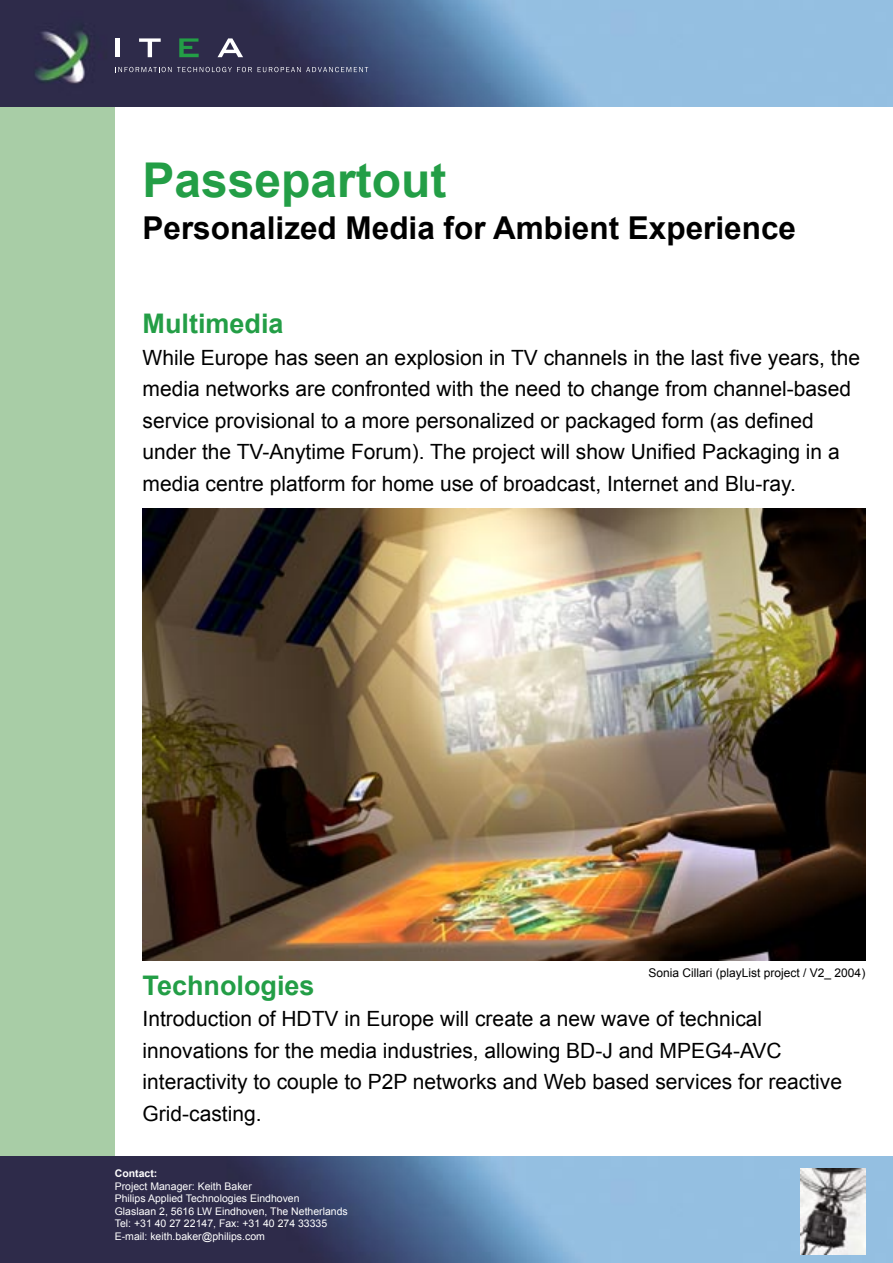
<style>
.page{position:relative;width:893px;height:1263px;background:#fff}
.page>*{position:absolute;margin:0;border:0;box-sizing:border-box;transform-origin:0 0}
.teksten_bij_grafieken{font:700 48px "Arial";color:#239e46}
.teksten_bij_grafieken-2{font:700 31.5px "Arial";color:#000}
.teksten_bij_grafieken-3{font:700 27px "Arial";color:#239e46}
.teksten_bij_grafieken-4{font:21px/31.5px "Arial";color:#000}
.teksten_bij_grafieken-5{font:12px "Arial";color:#000}
.t1{font:10.5px/12.6px "Arial";color:#fff}
.t2{font:700 10.5px "Arial";color:#fff}
</style>
<div class="page">
<div style="left:0;top:51px;width:115px;height:1121px;background:#a8cda6"></div>
<img style="left:0;top:1157px;width:893px;height:106px">
<img style="left:0;top:0;width:893px;height:106px">
<svg style="left:115px;top:67px;width:137px;height:5px"></svg>
<svg style="left:258px;top:67px;width:110px;height:5px"></svg>
<hr style="left:115px;top:38px;width:4px;height:19px;background:#fff">
<svg style="left:139px;top:38px;width:22px;height:19px"></svg>
<svg style="left:218px;top:38px;width:25px;height:19px"></svg>
<svg style="left:179px;top:38px;width:20px;height:19px"></svg>
<img style="left:800px;top:1168px;width:65px;height:86px">
<img style="left:142px;top:509px;width:723px;height:452px">
<p class="teksten_bij_grafieken" style="left:142px;top:153px;width:306px">Passepartout</p>
<p class="teksten_bij_grafieken-2" style="left:142px;top:210px;width:655px">Personalized Media for Ambient Experience</p>
<p class="teksten_bij_grafieken-3" style="left:142px;top:308px;width:143px">Multimedia</p>
<p class="teksten_bij_grafieken-4" style="left:142px;top:341px;width:719px">While Europe has seen an explosion in TV channels in the last five years, the media networks are confronted with the need to change from channel-based service provisional to a more personalized or packaged form (as defined under the TV-Anytime Forum). The project will show Unified Packaging in a media centre platform for home use of broadcast, Internet and Blu-ray.</p>
<p class="teksten_bij_grafieken-5" style="left:649px;top:966px;width:218px">Sonia Cillari (playList project / V2_ 2004)</p>
<p class="teksten_bij_grafieken-3" style="left:142px;top:970px;width:174px">Technologies</p>
<p class="teksten_bij_grafieken-4" style="left:142px;top:1003px;width:701px">Introduction of HDTV in Europe will create a new wave of technical innovations for the media industries, allowing BD-J and MPEG4-AVC interactivity to couple to P2P networks and Web based services for reactive Grid-casting.</p>
<p class="t2" style="left:115px;top:1167px;width:44px">Contact:</p>
<p class="t1" style="left:115px;top:1180px;width:235px">Project Manager: Keith Baker<br>Philips Applied Technologies Eindhoven<br>Glaslaan 2, 5616 LW Eindhoven, The Netherlands Tel: +31 40 27 22147, Fax: +31 40 274 33335<br>E-mail: keith.baker@philips.com</p>
</div>
